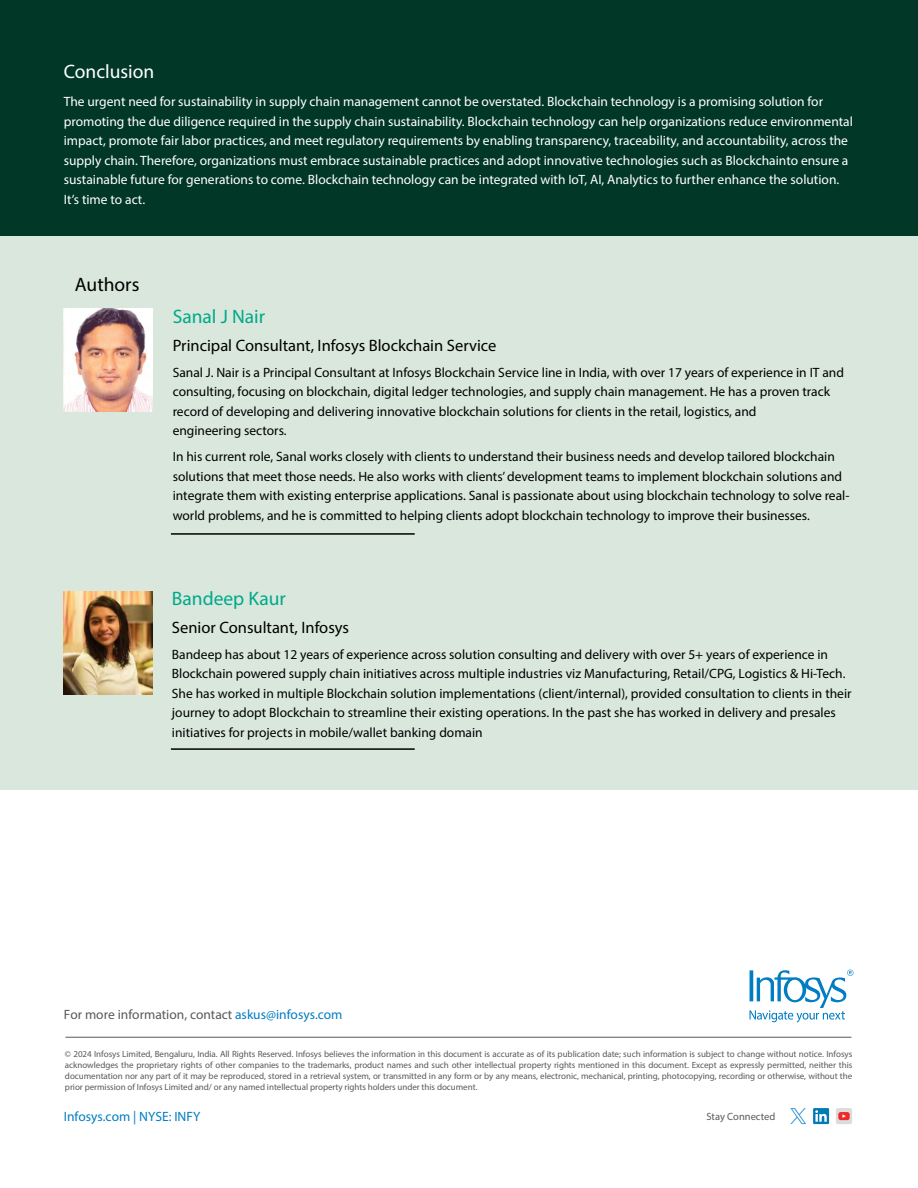
<style>
.page{position:relative;width:918px;height:1188px;background:#fff}
.page>*{position:absolute;margin:0;border:0;box-sizing:border-box;transform-origin:0 0}
.t1{font:19.5px "Myriad Pro";color:#00a98a}
.t2{font:19.5px "Myriad Pro";color:#fff}
.t3{font:19.5px "Myriad Pro";color:#000}
.t4{font:16.5px "Myriad Pro";color:#000}
.t5{font:13.5px/19.5px "Myriad Pro";color:#000}
.t6{font:13.5px/19.5px "Myriad Pro";color:#fff}
.t7{font:13.5px "Myriad Pro";color:#58595b}
.t8{font:13.5px "Myriad Pro";color:#007dc3}
.t9{font:10.5px "Myriad Pro";color:#58595b}
.t10{font:9px/10.8px "Myriad Pro";letter-spacing:-.005em;color:#58595b;text-align:justify}
.s1{color:#007dc3}
</style>
<div class="page">
<svg style="left:750px;top:970px;width:103px;height:52px"></svg>
<hr style="left:65px;top:1037px;width:786px;height:1px;background:#58595b">
<div style="left:813px;top:1108px;width:16px;height:16px;background:#007bb6"></div>
<svg style="left:815px;top:1110px;width:12px;height:12px"></svg>
<div style="left:836px;top:1108px;width:16px;height:16px;background:#dcdcdf;border-radius:2px"></div>
<div style="left:838px;top:1112px;width:12px;height:8px;background:#ee2a26;border-radius:2px"></div>
<svg style="left:842px;top:1114px;width:4px;height:4px"></svg>
<svg style="left:790px;top:1108px;width:16px;height:16px"></svg>
<div style="left:0;top:235px;width:918px;height:555px;background:#d9e7dc"></div>
<div style="left:0;top:0;width:918px;height:236px;background:#003726"></div>
<img style="left:64px;top:308px;width:88px;height:103px">
<img style="left:64px;top:592px;width:88px;height:103px">
<hr style="left:171px;top:748px;width:244px;height:2px;background:#000">
<hr style="left:171px;top:533px;width:244px;height:2px;background:#000">
<h1 class="t2" style="left:64px;top:60px;width:92px">Conclusion</h1>
<p class="t6" style="left:64px;top:92px;width:791px">The urgent need for sustainability in supply chain management cannot be overstated. Blockchain technology is a promising solution for promoting the due diligence required in the supply chain sustainability. Blockchain technology can help organizations reduce environmental impact, promote fair labor practices, and meet regulatory requirements by enabling transparency, traceability, and accountability, across the supply chain. Therefore, organizations must embrace sustainable practices and adopt innovative technologies such as Blockchainto ensure a sustainable future for generations to come. Blockchain technology can be integrated with IoT, AI, Analytics to further enhance the solution.<br>It’s time to act.</p>
<h1 class="t3" style="left:75px;top:272px;width:66px">Authors</h1>
<h1 class="t1" style="left:173px;top:304px;width:94px">Sanal J Nair</h1>
<p class="t4" style="left:173px;top:335px;width:325px">Principal Consultant, Infosys Blockchain Service</p>
<p class="t5" style="left:173px;top:362px;width:673px">Sanal J. Nair is a Principal Consultant at Infosys Blockchain Service line in India, with over 17 years of experience in IT and consulting, focusing on blockchain, digital ledger technologies, and supply chain management. He has a proven track record of developing and delivering innovative blockchain solutions for clients in the retail, logistics, and<br>engineering sectors.</p>
<p class="t5" style="left:173px;top:447px;width:678px">In his current role, Sanal works closely with clients to understand their business needs and develop tailored blockchain solutions that meet those needs. He also works with clients’ development teams to implement blockchain solutions and integrate them with existing enterprise applications. Sanal is passionate about using blockchain technology to solve real&shy;world problems, and he is committed to helping clients adopt blockchain technology to improve their businesses.</p>
<h1 class="t1" style="left:172px;top:586px;width:115px">Bandeep Kaur</h1>
<p class="t4" style="left:172px;top:617px;width:179px">Senior Consultant, Infosys</p>
<p class="t5" style="left:172px;top:644px;width:681px">Bandeep has about 12 years of experience across solution consulting and delivery with over 5+ years of experience in Blockchain powered supply chain initiatives across multiple industries viz Manufacturing, Retail/CPG, Logistics &amp; Hi-Tech.<br>She has worked in multiple Blockchain solution implementations (client/internal), provided consultation to clients in their journey to adopt Blockchain to streamline their existing operations. In the past she has worked in delivery and presales initiatives for projects in mobile/wallet banking domain</p>
<p class="t7" style="left:64px;top:1007px;width:280px">For more information, contact <span class="s1">askus@infosys.com</span></p>
<p class="t10" style="left:65px;top:1049px;width:789px">© 2024 Infosys Limited, Bengaluru, India. All Rights Reserved. Infosys believes the information in this document is accurate as of its publication date; such information is subject to change without notice. Infosys acknowledges the proprietary rights of other companies to the trademarks, product names and such other intellectual property rights mentioned in this document. Except as expressly permitted, neither this documentation nor any part of it may be reproduced, stored in a retrieval system, or transmitted in any form or by any means, electronic, mechanical, printing, photocopying, recording or otherwise, without the prior permission of Infosys Limited and/ or any named intellectual property rights holders under this document.</p>
<p class="t8" style="left:64px;top:1108px;width:138px">Infosys.com | NYSE: INFY</p>
<p class="t9" style="left:706px;top:1110px;width:70px">Stay Connected</p>
</div>
